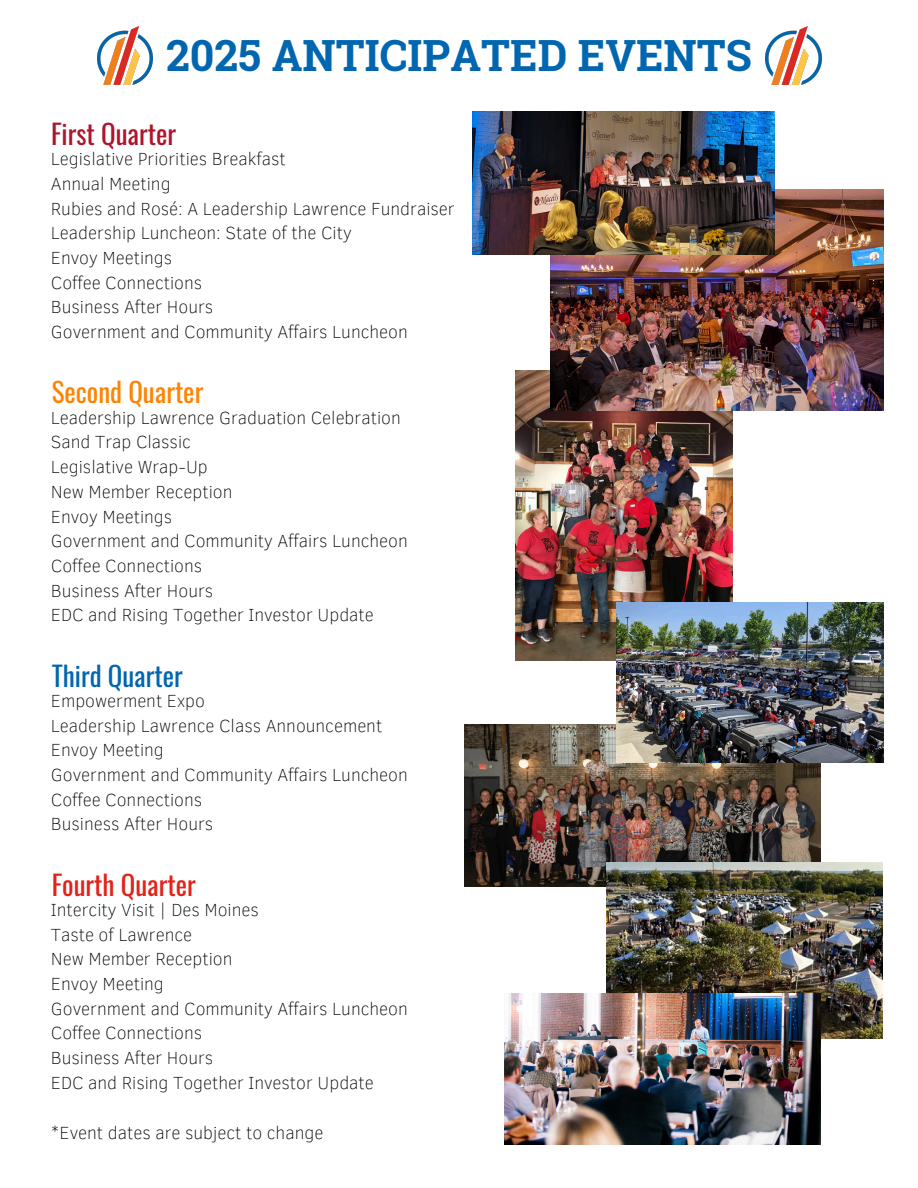
<style>
.page{position:relative;width:918px;height:1188px;background:#fff}
.page>*{position:absolute;margin:0;border:0;box-sizing:border-box;transform-origin:0 0}
.t1{font:700 43.05px "Roboto Slab";color:#0066af}
.t2{font:27px "Oswald";color:#ff8300}
.t3{font:27px "Oswald";color:#e2231a}
.t4{font:27px "Oswald";color:#ac162c}
.t5{font:27px "Oswald";color:#0066af}
.t6{font:100 18px "Clear Sans";color:#000}
</style>
<div class="page">
<img style="left:766px;top:26px;width:55px;height:59px">
<img style="left:97px;top:26px;width:55px;height:59px">
<img style="left:515px;top:371px;width:218px;height:289px">
<img style="left:550px;top:189px;width:333px;height:222px">
<img style="left:464px;top:724px;width:356px;height:162px">
<img style="left:473px;top:111px;width:301px;height:143px">
<img style="left:606px;top:862px;width:277px;height:177px">
<img style="left:505px;top:994px;width:316px;height:151px">
<img style="left:617px;top:602px;width:266px;height:161px">
<h1 class="t1" style="left:166px;top:26px;width:587px">2025 ANTICIPATED EVENTS</h1>
<p class="t4" style="left:51px;top:113px;width:127px">First Quarter</p>
<p class="t6" style="left:51px;top:146px;width:236px">Legislative Priorities Breakfast</p>
<p class="t6" style="left:51px;top:170px;width:121px">Annual Meeting</p>
<p class="t6" style="left:51px;top:195px;width:405px">Rubies and Rosé: A Leadership Lawrence Fundraiser</p>
<p class="t6" style="left:51px;top:220px;width:302px">Leadership Luncheon: State of the City</p>
<h2 class="t6" style="left:51px;top:245px;width:123px">Envoy Meetings</h2>
<p class="t6" style="left:51px;top:269px;width:153px">Coffee Connections</p>
<p class="t6" style="left:51px;top:294px;width:164px">Business After Hours</p>
<p class="t6" style="left:51px;top:319px;width:358px">Government and Community Affairs Luncheon</p>
<p class="t2" style="left:52px;top:371px;width:153px">Second Quarter</p>
<p class="t6" style="left:51px;top:404px;width:351px">Leadership Lawrence Graduation Celebration</p>
<p class="t6" style="left:51px;top:429px;width:142px">Sand Trap Classic</p>
<p class="t6" style="left:51px;top:454px;width:159px">Legislative Wrap-Up</p>
<p class="t6" style="left:51px;top:478px;width:183px">New Member Reception</p>
<p class="t6" style="left:51px;top:503px;width:123px">Envoy Meetings</p>
<p class="t6" style="left:51px;top:528px;width:358px">Government and Community Affairs Luncheon</p>
<h2 class="t6" style="left:51px;top:553px;width:153px">Coffee Connections</h2>
<p class="t6" style="left:51px;top:577px;width:164px">Business After Hours</p>
<p class="t6" style="left:51px;top:602px;width:324px">EDC and Rising Together Investor Update</p>
<p class="t5" style="left:52px;top:654px;width:133px">Third Quarter</p>
<p class="t6" style="left:51px;top:687px;width:156px">Empowerment Expo</p>
<p class="t6" style="left:51px;top:712px;width:333px">Leadership Lawrence Class Announcement</p>
<p class="t6" style="left:51px;top:737px;width:114px">Envoy Meeting</p>
<p class="t6" style="left:51px;top:762px;width:358px">Government and Community Affairs Luncheon</p>
<p class="t6" style="left:51px;top:786px;width:153px">Coffee Connections</p>
<h2 class="t6" style="left:51px;top:811px;width:164px">Business After Hours</h2>
<p class="t3" style="left:52px;top:863px;width:146px">Fourth Quarter</p>
<p class="t6" style="left:51px;top:897px;width:209px">Intercity Visit | Des Moines</p>
<p class="t6" style="left:51px;top:921px;width:143px">Taste of Lawrence</p>
<p class="t6" style="left:51px;top:946px;width:183px">New Member Reception</p>
<p class="t6" style="left:51px;top:971px;width:114px">Envoy Meeting</p>
<p class="t6" style="left:51px;top:995px;width:358px">Government and Community Affairs Luncheon</p>
<p class="t6" style="left:51px;top:1020px;width:153px">Coffee Connections</p>
<p class="t6" style="left:51px;top:1045px;width:164px">Business After Hours</p>
<p class="t6" style="left:51px;top:1070px;width:324px">EDC and Rising Together Investor Update</p>
<p class="t6" style="left:51px;top:1120px;width:274px">*Event dates are subject to change</p>
</div>
